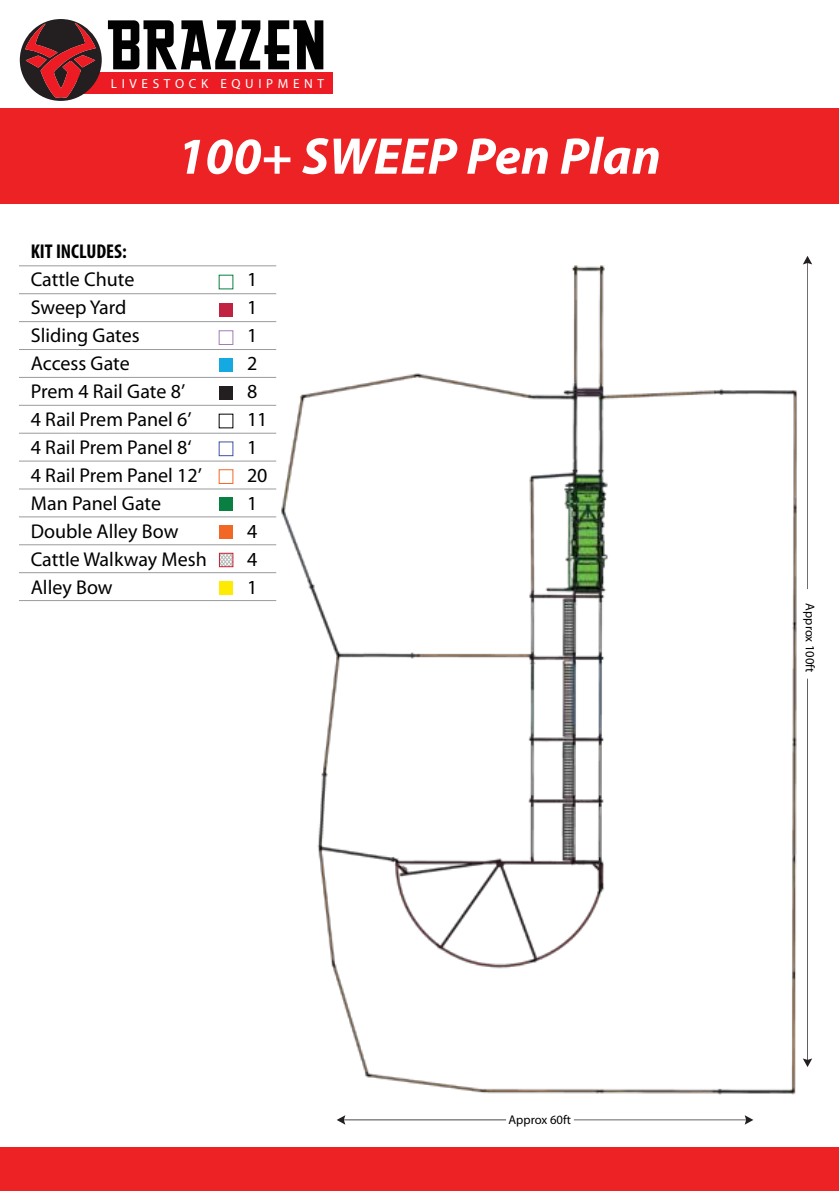
<style>
.page{position:relative;width:839px;height:1191px;background:#fff}
.page>*{position:absolute;margin:0;border:0;box-sizing:border-box;transform-origin:0 0}
.t1{font:63.6px "Greasy Spoon NF";color:#010101}
.t2{font:italic 700 52px "Myriad Pro";color:#fff}
.t3{font:20px "Myriad Pro";color:#010101}
.t4{font:700 condensed 20px "Myriad Pro";color:#010101}
.t5{font:13.2px "Myriad Pro";letter-spacing:.35em;color:#fff}
.t6{font:12.6px "Myriad Pro";color:#010101}
</style>
<div class="page">
<div style="left:0;top:108px;width:838px;height:95px;background:#ed2225"></div>
<div style="left:77px;top:73px;width:256px;height:21px;background:#ed1c24"></div>
<svg style="left:20px;top:19px;width:82px;height:82px"></svg>
<div style="left:0;top:1147px;width:838px;height:44px;background:#ed2225"></div>
<img style="left:0;top:203px;width:838px;height:922px">
<hr style="left:19px;top:265px;width:257px;height:1px;background:#9a9b9e">
<hr style="left:19px;top:293px;width:257px;height:1px;background:#9a9b9e">
<hr style="left:19px;top:321px;width:257px;height:1px;background:#9a9b9e">
<hr style="left:19px;top:349px;width:257px;height:1px;background:#9a9b9e">
<hr style="left:19px;top:377px;width:257px;height:1px;background:#9a9b9e">
<hr style="left:19px;top:405px;width:257px;height:1px;background:#9a9b9e">
<hr style="left:19px;top:433px;width:257px;height:1px;background:#9a9b9e">
<hr style="left:19px;top:461px;width:257px;height:1px;background:#9a9b9e">
<hr style="left:19px;top:489px;width:257px;height:1px;background:#9a9b9e">
<hr style="left:19px;top:516px;width:257px;height:1px;background:#9a9b9e">
<hr style="left:19px;top:544px;width:257px;height:1px;background:#9a9b9e">
<hr style="left:19px;top:572px;width:257px;height:1px;background:#9a9b9e">
<hr style="left:19px;top:600px;width:257px;height:1px;background:#9a9b9e">
<div style="left:219px;top:303px;width:14px;height:14px;background:#c22242"></div>
<div style="left:218px;top:330px;width:15px;height:15px;border:1px solid #a17cb8"></div>
<div style="left:219px;top:359px;width:14px;height:13px;background:#15a9e1"></div>
<div style="left:219px;top:386px;width:14px;height:14px;background:#231f20"></div>
<div style="left:218px;top:441px;width:15px;height:15px;border:1px solid #3f52a3"></div>
<div style="left:218px;top:469px;width:15px;height:15px;border:1px solid #f26726"></div>
<div style="left:219px;top:497px;width:14px;height:14px;background:#0a7f42"></div>
<div style="left:219px;top:525px;width:14px;height:14px;background:#f26726"></div>
<div style="left:219px;top:581px;width:14px;height:14px;background:#feea02"></div>
<svg style="left:218px;top:552px;width:16px;height:16px"></svg>
<div style="left:219px;top:553px;width:14px;height:14px;border:1px solid #c72031"></div>
<h1 class="t1" style="left:106px;top:10px;width:221px">BRAZZEN</h1>
<p class="t5" style="left:111px;top:75px;width:214px">LIVESTOCK EQUIPMENT</p>
<h2 class="t2" style="left:177px;top:122px;width:485px">100+ SWEEP Pen Plan</h2>
<p class="t4" style="left:31px;top:239px;width:97px">KIT INCLUDES:</p>
<p class="t3" style="left:31px;top:267px;width:105px">Cattle Chute</p>
<p class="t3" style="left:247px;top:267px;width:12px">1</p>
<p class="t3" style="left:31px;top:295px;width:97px">Sweep Yard</p>
<p class="t3" style="left:247px;top:295px;width:12px">1</p>
<p class="t3" style="left:31px;top:323px;width:110px">Sliding Gates</p>
<p class="t3" style="left:247px;top:323px;width:12px">1</p>
<p class="t3" style="left:31px;top:351px;width:100px">Access Gate</p>
<p class="t3" style="left:247px;top:351px;width:12px">2</p>
<p class="t3" style="left:31px;top:379px;width:156px">Prem 4 Rail Gate 8’</p>
<p class="t3" style="left:247px;top:379px;width:12px">8</p>
<p class="t3" style="left:31px;top:407px;width:162px">4 Rail Prem Panel 6’</p>
<p class="t3" style="left:247px;top:407px;width:22px">11</p>
<p class="t3" style="left:31px;top:435px;width:162px">4 Rail Prem Panel 8‘</p>
<p class="t3" style="left:247px;top:435px;width:12px">1</p>
<p class="t3" style="left:31px;top:463px;width:172px">4 Rail Prem Panel 12’</p>
<p class="t3" style="left:247px;top:463px;width:22px">20</p>
<p class="t3" style="left:31px;top:491px;width:132px">Man Panel Gate</p>
<p class="t3" style="left:247px;top:491px;width:12px">1</p>
<p class="t3" style="left:31px;top:519px;width:149px">Double Alley Bow</p>
<p class="t3" style="left:247px;top:519px;width:12px">4</p>
<p class="t3" style="left:31px;top:547px;width:177px">Cattle Walkway Mesh</p>
<p class="t3" style="left:247px;top:547px;width:12px">4</p>
<p class="t3" style="left:31px;top:575px;width:83px">Alley Bow</p>
<p class="t3" style="left:247px;top:575px;width:12px">1</p>
<p class="t6" style="left:817px;top:603px;width:71px;rotate:90deg">Approx 100ft</p>
<p class="t6" style="left:508px;top:1112px;width:64px">Approx 60ft</p>
</div>
